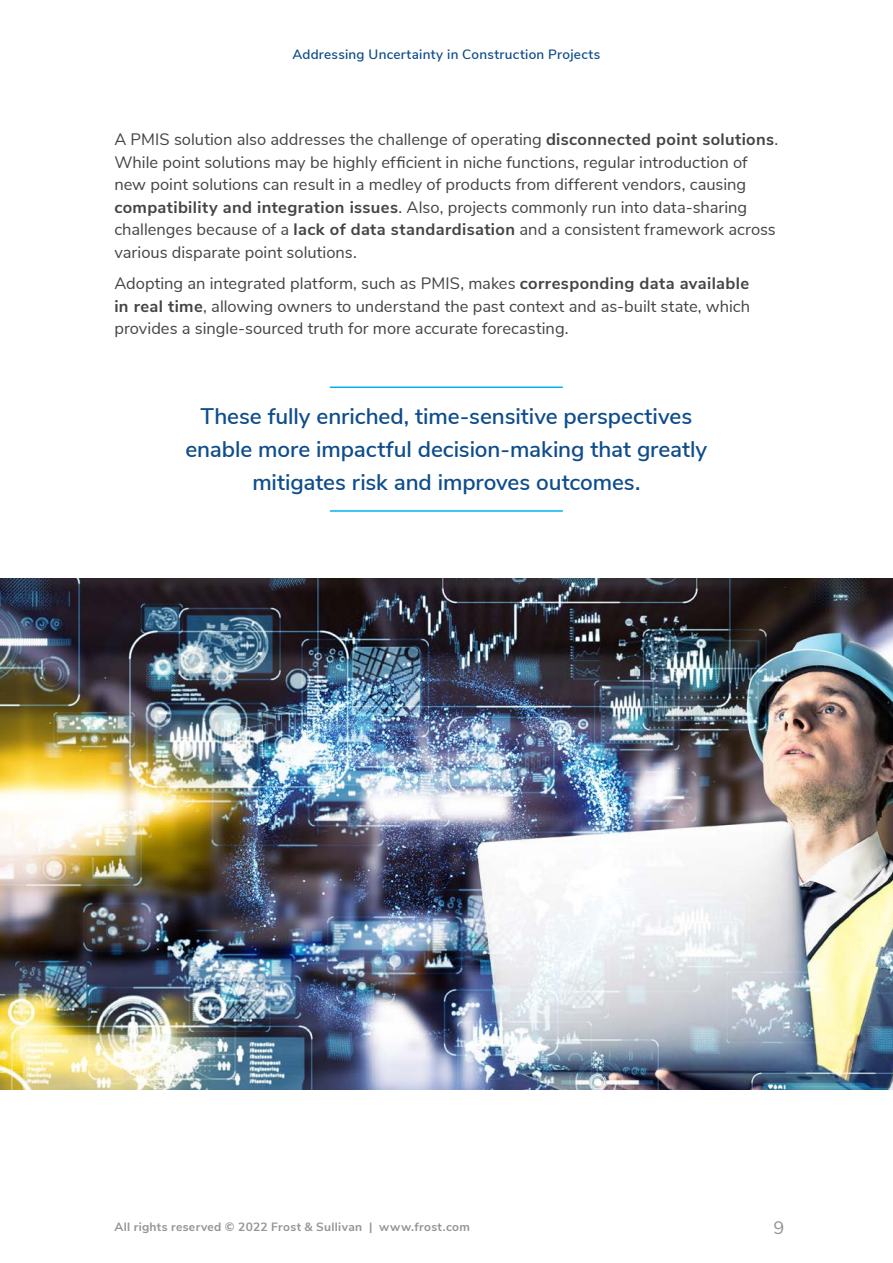
<style>
.page{position:relative;width:893px;height:1263px;background:#fff}
.page>*{position:absolute;margin:0;border:0;box-sizing:border-box;transform-origin:0 0}
.Pull_Quote_non-photo{font:600 22.5px/33px "Nunito Sans";letter-spacing:-.005em;color:#0e4c8b;text-align:center}
.t1{font:18px "Nunito Sans";color:#939598}
.Text_body{font:16.5px/22.5px "Nunito Sans";color:#434445}
.t2{font:600 13.5px "Nunito Sans";letter-spacing:.02em;color:#0e4c8b}
.t3{font:700 12px "Nunito Sans";letter-spacing:.025em;color:#939598}
.s1{font-weight:700}
</style>
<div class="page">
<hr style="left:330px;top:510px;width:232px;height:2px;background:#00b0f0">
<hr style="left:330px;top:386px;width:232px;height:2px;background:#00b0f0">
<img style="left:0;top:579px;width:893px;height:510px">
<p class="t2" style="left:292px;top:44px;width:309px">Addressing Uncertainty in Construction Projects</p>
<p class="Text_body" style="left:114px;top:127px;width:663px">A PMIS solution also addresses the challenge of operating <span class="s1">disconnected point solutions</span>.<br>While point solutions may be highly efficient in niche functions, regular introduction of new point solutions can result in a medley of products from different vendors, causing <span class="s1">compatibility and integration issues</span>. Also, projects commonly run into data-sharing challenges because of a <span class="s1">lack of data standardisation</span> and a consistent framework across various disparate point solutions.</p>
<p class="Text_body" style="left:114px;top:271px;width:637px;text-align:justify">Adopting an integrated platform, such as PMIS, makes <span class="s1">corresponding data available in real time</span>, allowing owners to understand the past context and as-built state, which provides a single-sourced truth for more accurate forecasting.</p>
<p class="Pull_Quote_non-photo" style="left:185px;top:398px;width:523px">These fully enriched, time-sensitive perspectives enable more impactful decision-making that greatly mitigates risk and improves outcomes.</p>
<p class="t3" style="left:114px;top:1218px;width:357px">All rights reserved © 2022 Frost &amp; Sullivan | www.frost.com</p>
<p class="t1" style="left:774px;top:1214px;width:12px">9</p>
</div>
